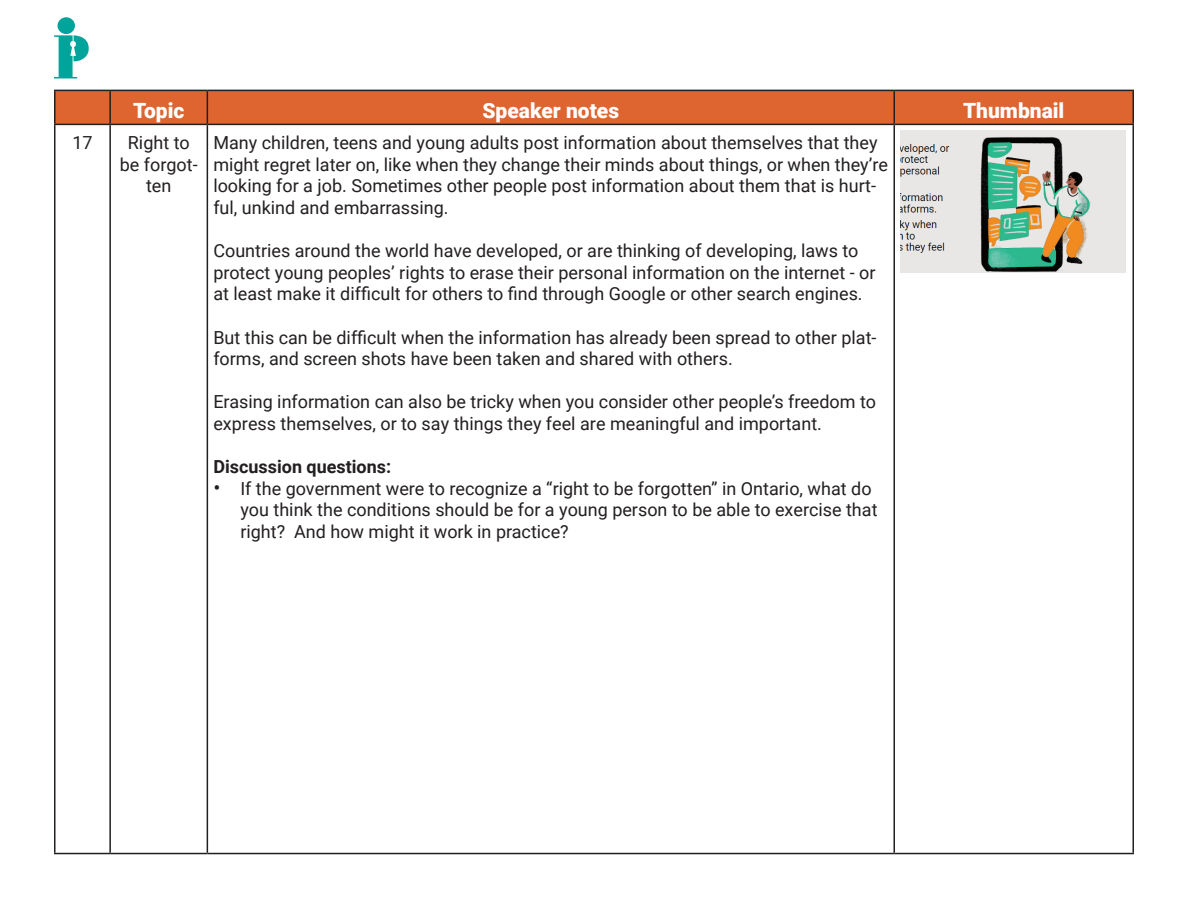
<style>
.page{position:relative;width:1188px;height:918px;background:#fff}
.page>*{position:absolute;margin:0;border:0;box-sizing:border-box;transform-origin:0 0}
.t1{font:900 21px "Roboto";color:#fff}
.t2{font:18px/21.6px "Roboto";color:#231f20}
.t3{font:700 18px "Roboto";color:#231f20}
.s1{font-size:21px}
</style>
<div class="page">
<svg style="left:54px;top:35px;width:35px;height:44px"></svg>
<div style="left:58px;top:17px;width:17px;height:17px;background:#00a49a;border-radius:50%"></div>
<div style="left:56px;top:91px;width:1076px;height:33px;background:#de652f"></div>
<hr style="left:54px;top:90px;width:56px;height:1px;background:#231f20">
<hr style="left:54px;top:91px;width:2px;height:33px;background:#231f20">
<hr style="left:110px;top:90px;width:97px;height:1px;background:#231f20">
<hr style="left:109px;top:91px;width:2px;height:33px;background:#231f20">
<hr style="left:207px;top:90px;width:687px;height:1px;background:#231f20">
<hr style="left:207px;top:91px;width:1px;height:33px;background:#231f20">
<hr style="left:894px;top:90px;width:240px;height:1px;background:#231f20">
<hr style="left:893px;top:91px;width:2px;height:33px;background:#231f20">
<hr style="left:1132px;top:91px;width:2px;height:33px;background:#231f20">
<hr style="left:54px;top:124px;width:56px;height:1px;background:#231f20">
<hr style="left:54px;top:125px;width:2px;height:728px;background:#231f20">
<hr style="left:110px;top:124px;width:97px;height:1px;background:#231f20">
<hr style="left:109px;top:125px;width:2px;height:728px;background:#231f20">
<hr style="left:207px;top:124px;width:687px;height:1px;background:#231f20">
<hr style="left:207px;top:125px;width:1px;height:728px;background:#231f20">
<hr style="left:894px;top:124px;width:240px;height:1px;background:#231f20">
<hr style="left:893px;top:125px;width:2px;height:728px;background:#231f20">
<hr style="left:1132px;top:125px;width:2px;height:728px;background:#231f20">
<hr style="left:54px;top:853px;width:56px;height:1px;background:#231f20">
<hr style="left:110px;top:853px;width:97px;height:1px;background:#231f20">
<hr style="left:207px;top:853px;width:687px;height:1px;background:#231f20">
<hr style="left:894px;top:853px;width:240px;height:1px;background:#231f20">
<img style="left:900px;top:130px;width:225px;height:142px">
<p class="t1" style="left:133px;top:96px;width:53px">Topic</p>
<p class="t1" style="left:482px;top:96px;width:138px">Speaker notes</p>
<p class="t1" style="left:963px;top:96px;width:103px">Thumbnail</p>
<p class="t2" style="left:72px;top:131px;width:22px">17</p>
<p class="t2" style="left:120px;top:131px;width:79px;text-align:center">Right to be forgot&shy;ten</p>
<p class="t2" style="left:213px;top:131px;width:676px">Many children, teens and young adults post information about themselves that they might regret later on, like when they change their minds about things, or when they’re looking for a job. Sometimes other people post information about them that is hurt&shy;ful, unkind and embarrassing.</p>
<p class="t2" style="left:213px;top:239px;width:664px">Countries around the world have developed, or are thinking of developing, laws to protect young peoples’ rights to erase their personal information on the internet - or at least make it difficult for others to find through Google or other search engines.</p>
<p class="t2" style="left:213px;top:326px;width:665px">But this can be difficult when the information has already been spread to other plat&shy;forms, and screen shots have been taken and shared with others.</p>
<p class="t2" style="left:213px;top:391px;width:664px">Erasing information can also be tricky when you consider other people’s freedom to express themselves, or to say things they feel are meaningful and important.</p>
<p class="t3" style="left:213px;top:454px;width:179px">Discussion questions:</p>
<p class="t2" style="left:240px;top:477px;width:639px;text-indent:-27px"><span class="s1">•</span> If the government were to recognize a “right to be forgotten” in Ontario, what do you think the conditions should be for a young person to be able to exercise that right? And how might it work in practice?</p>
</div>
